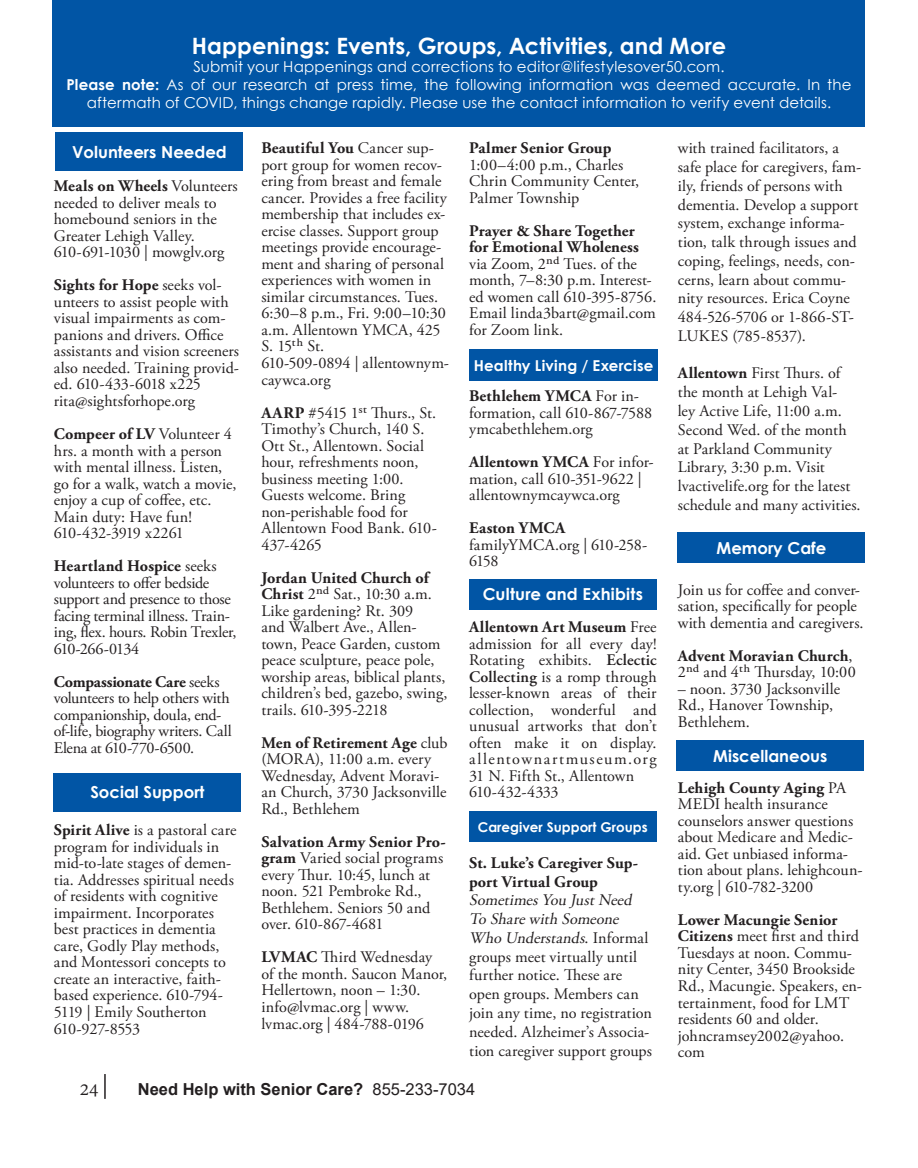
<style>
.page{position:relative;width:918px;height:1168px;background:#fff}
.page>*{position:absolute;margin:0;border:0;box-sizing:border-box;transform-origin:0 0}
.Article_Text{font:700 22.5px "Century Gothic";letter-spacing:.005em;color:#fff}
.t1{font:21px "Adobe Devanagari";color:#231f20}
.t2{font:700 16.5px "Century Gothic";color:#fff}
.t3{font:700 16.5px "Arial";color:#231f20}
.Body_Text{font:16.2px/16.5px "Adobe Garamond Pro";letter-spacing:.005em;color:#231f20}
.Body_Text-2{font:16.2px/16.5px "Adobe Garamond Pro";letter-spacing:-.02em;color:#231f20}
.t4{font:700 16.2px/18.8px "Adobe Garamond Pro";letter-spacing:.01em;color:#231f20}
.Body_Text-3{font:16.2px/16.5px "Adobe Garamond Pro";letter-spacing:-.015em;color:#231f20}
.Body_Text-4{font:16.2px "Adobe Garamond Pro";letter-spacing:-.025em;color:#231f20}
.Article_Text-2{font:15px/18px "Century Gothic";letter-spacing:.01em;color:#fff;text-align:center}
.t5{font:700 15px "Century Gothic";letter-spacing:.015em;color:#fff}
.t6{font:700 13.5px "Century Gothic";color:#fff}
.s1{font-weight:700}
.s2{font-weight:600}
.s3{font-style:italic}
.s4{font-weight:400}
</style>
<div class="page">
<hr style="left:104px;top:1073px;width:2px;height:25px;background:#231f20">
<div style="left:56px;top:133px;width:187px;height:38px;background:#0155a5"></div>
<div style="left:54px;top:772px;width:187px;height:39px;background:#0155a5"></div>
<div style="left:469px;top:349px;width:189px;height:32px;background:#0155a5"></div>
<div style="left:469px;top:811px;width:187px;height:31px;background:#0155a5"></div>
<div style="left:678px;top:532px;width:187px;height:31px;background:#0155a5"></div>
<div style="left:53px;top:0;width:812px;height:126px;background:#0155a5"></div>
<div style="left:469px;top:578px;width:188px;height:31px;background:#0155a5"></div>
<div style="left:677px;top:740px;width:187px;height:31px;background:#0155a5"></div>
<p class="Article_Text" style="left:192px;top:29px;width:536px">Happenings: Events, Groups, Activities, and More</p>
<p class="Article_Text-2" style="left:193px;top:57px;width:533px">Submit your Happenings and corrections to editor@lifestylesover50.com.</p>
<p class="Article_Text-2" style="left:66px;top:75px;width:787px"><span class="s1">Please note:</span> As of our research at press time, the following information was deemed accurate. In the aftermath of COVID, things change rapidly. Please use the contact information to verify event details.</p>
<p class="t2" style="left:72px;top:140px;width:156px">Volunteers Needed</p>
<p class="Body_Text" style="left:54px;top:178px;width:186px"><span class="s1">Meals on Wheels</span> Volunteers needed to deliver meals to homebound seniors in the<br>Greater Lehigh Valley.</p>
<p class="Body_Text" style="left:54px;top:244px;width:172px">610-691-1030 | mowglv.org</p>
<p class="Body_Text" style="left:54px;top:277px;width:187px"><span class="s1">Sights for Hope</span> seeks vol&shy;unteers to assist people with visual impairments as com&shy;panions and drivers. Office assistants and vision screeners also needed. Training provid&shy;ed. 610-433-6018 x225</p>
<p class="Body_Text" style="left:54px;top:393px;width:143px">rita@sightsforhope.org</p>
<p class="Body_Text" style="left:54px;top:426px;width:184px"><span class="s1">Compeer of LV</span> Volunteer 4 hrs. a month with a person with mental illness. Listen, go for a walk, watch a movie, enjoy a cup of coffee, etc.<br>Main duty: Have fun!</p>
<p class="Body_Text-4" style="left:54px;top:523px;width:132px">610-432-3919 x2261</p>
<p class="Body_Text" style="left:54px;top:558px;width:184px"><span class="s1">Heartland Hospice</span> seeks volunteers to offer bedside support and presence to those facing terminal illness. Train&shy;ing, flex. hours. Robin Trexler,<br>610-266-0134</p>
<p class="Body_Text-2" style="left:54px;top:673px;width:179px"><span class="s1">Compassionate Care</span> seeks volunteers to help others with companionship, doula, end&shy;of-life, biography writers. Call<br>Elena at 610-770-6500.</p>
<p class="t2" style="left:90px;top:779px;width:116px">Social Support</p>
<p class="Body_Text" style="left:54px;top:822px;width:184px"><span class="s1">Spirit Alive</span> is a pastoral care program for individuals in mid-to-late stages of demen&shy;tia. Addresses spiritual needs of residents with cognitive impairment. Incorporates best practices in dementia care, Godly Play methods, and Montessori concepts to create an interactive, faith&shy;based experience. 610-794-<br>5119 | Emily Southerton<br>610-927-8553</p>
<p class="Body_Text" style="left:261px;top:140px;width:187px"><span class="s1">Beautiful You</span> Cancer sup&shy;port group for women recov&shy;ering from breast and female cancer. Provides a free facility membership that includes ex&shy;ercise classes. Support group meetings provide encourage&shy;ment and sharing of personal experiences with women in similar circumstances. Tues.<br>6:30–8 p.m., Fri. 9:00–10:30 a.m. Allentown YMCA, 425<br>S. 15th St.</p>
<p class="Body_Text" style="left:261px;top:355px;width:189px">610-509-0894 | allentownym&shy;caywca.org</p>
<p class="Body_Text" style="left:261px;top:404px;width:177px"><span class="s1">AARP</span> #5415 1st Thurs., St.<br>Timothy’s Church, 140 S.<br>Ott St., Allentown. Social hour, refreshments noon, business meeting 1:00.<br>Guests welcome. Bring non-perishable food for<br>Allentown Food Bank. 610-<br>437-4265</p>
<p class="Body_Text" style="left:261px;top:569px;width:188px"><span class="s1">Jordan United Church of<br>Christ</span> 2nd Sat., 10:30 a.m.<br>Like gardening? Rt. 309<br>and Walbert Ave., Allen&shy;town, Peace Garden, custom peace sculpture, peace pole, worship areas, biblical plants, children’s bed, gazebo, swing, trails. 610-395-2218</p>
<p class="Body_Text" style="left:261px;top:734px;width:188px"><span class="s1">Men of Retirement Age</span> club (MORA), 11:00 a.m. every<br>Wednesday, Advent Moravi&shy;an Church, 3730 Jacksonville<br>Rd., Bethlehem</p>
<p class="Body_Text" style="left:261px;top:833px;width:186px"><span class="s1">Salvation Army Senior Pro&shy;gram</span> Varied social programs every Thur. 10:45, lunch at noon. 521 Pembroke Rd.,<br>Bethlehem. Seniors 50 and over. 610-867-4681</p>
<p class="Body_Text" style="left:261px;top:949px;width:187px"><span class="s1">LVMAC</span> Third Wednesday of the month. Saucon Manor,<br>Hellertown, noon – 1:30. info@lvmac.org | www. lvmac.org | 484-788-0196</p>
<p class="Body_Text" style="left:469px;top:140px;width:172px"><span class="s1">Palmer Senior Group<br></span>1:00–4:00 p.m., Charles<br>Chrin Community Center,<br>Palmer Township</p>
<p class="Body_Text" style="left:469px;top:223px;width:189px"><span class="s1">Prayer &amp; Share Together for Emotional Wholeness </span>via Zoom, 2nd Tues. of the month, 7–8:30 p.m. Interest&shy;ed women call 610-395-8756.<br>Email linda3bart@gmail.com for Zoom link.</p>
<p class="t5" style="left:474px;top:354px;width:181px">Healthy Living / Exercise</p>
<p class="Body_Text" style="left:469px;top:388px;width:185px"><span class="s1">Bethlehem YMCA</span> For in&shy;formation, call 610-867-7588 ymcabethlehem.org</p>
<p class="Body_Text" style="left:469px;top:454px;width:186px"><span class="s1">Allentown YMCA</span> For infor&shy;mation, call 610-351-9622 | allentownymcaywca.org</p>
<p class="Body_Text-3" style="left:469px;top:520px;width:180px"><span class="s1">Easton YMCA </span>familyYMCA.org | 610-258-<br>6158</p>
<p class="t2" style="left:483px;top:581px;width:162px">Culture and Exhibits</p>
<p class="Body_Text" style="left:469px;top:619px;width:189px;text-align:justify"><span class="s1">Allentown Art Museum</span> Free admission for all every day!<br>Rotating exhibits. <span class="s2">Eclectic Collecting</span> is a romp through lesser-known areas of their collection, wonderful and unusual artworks that don’t often make it on display. allentownartmuseum.org</p>
<p class="Body_Text" style="left:469px;top:767px;width:167px">31 N. Fifth St., Allentown<br>610-432-4333</p>
<p class="t6" style="left:478px;top:816px;width:171px">Caregiver Support Groups</p>
<p class="t4" style="left:469px;top:853px;width:170px">St. Luke’s Caregiver Sup&shy;port Virtual Group</p>
<p class="Body_Text" style="left:469px;top:891px;width:184px;line-height:18.8px"><span class="s3">SometimesYou JustNeed<br>To Sharewith Someone<br>Who Understands</span>. I n fo r m a l groups meet virtually until further notice. These are open groups. Members can join any time, no registration needed. Alzheimer’s Associa&shy;tion caregiver support groups</p>
<p class="t1" style="left:80px;top:1076px;width:20px">24</p>
<p class="t3" style="left:138px;top:1077px;width:339px">Need Help with Senior Care? <span class="s4">855-233-7034</span></p>
<p class="Body_Text" style="left:678px;top:139px;width:185px;line-height:18.8px">with trained facilitators, a safe place for caregivers, fam&shy;ily, friends of persons with dementia. Develop a support system, exchange informa&shy;tion, talk through issues and coping, feelings, needs, con&shy;cerns, learn about commu&shy;nity resources. Erica Coyne<br>484-526-5706 or 1-866-ST-<br>LUKES (785-8537).</p>
<p class="Body_Text" style="left:678px;top:364px;width:184px;line-height:18.8px"><span class="s1">Allentown</span> First Thurs. of the month at Lehigh Val-<br>ley Active Life, 11:00 a.m.<br>Second Wed. of the month at Parkland Community<br>Library, 3:30 p.m. Visit lvactivelife.org for the latest schedule and many activities.</p>
<p class="t2" style="left:717px;top:535px;width:111px">Memory Cafe</p>
<p class="Body_Text" style="left:678px;top:581px;width:187px">Join us for coffee and conver&shy;sation, specifically for people with dementia and caregivers.</p>
<p class="Body_Text" style="left:678px;top:647px;width:179px"><span class="s1">Advent Moravian Church</span>,<br>2nd and 4th Thursday, 10:00</p>
<p class="Body_Text" style="left:678px;top:680px;width:164px">– noon. 3730 Jacksonville<br>Rd., Hanover Township,<br>Bethlehem.</p>
<p class="t2" style="left:713px;top:743px;width:116px">Miscellaneous</p>
<p class="Body_Text" style="left:678px;top:779px;width:186px"><span class="s1">Lehigh County Aging</span> PA<br>MEDI health insurance counselors answer questions about Medicare and Medic&shy;aid. Get unbiased informa&shy;tion about plans. lehighcoun&shy;ty.org | 610-782-3200</p>
<p class="Body_Text" style="left:678px;top:911px;width:186px"><span class="s1">Lower Macungie Senior<br>Citizens</span> meet first and third<br>Tuesdays at noon. Commu&shy;nity Center, 3450 Brookside<br>Rd., Macungie. Speakers, en&shy;tertainment, food for LMT residents 60 and older.</p>
<p class="Body_Text" style="left:678px;top:1027px;width:168px">johncramsey2002@yahoo. com</p>
</div>
